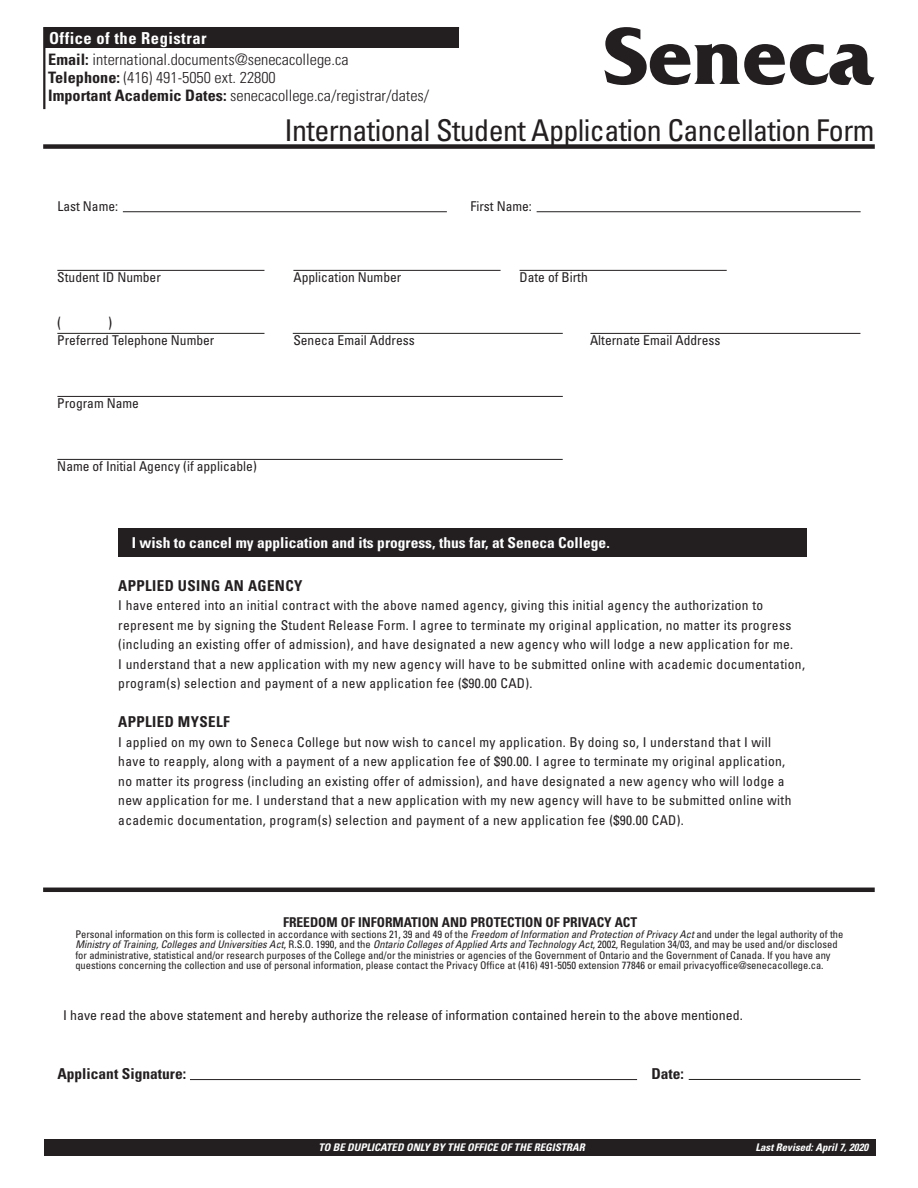
<style>
.page{position:relative;width:918px;height:1188px;background:#fff}
.page>*{position:absolute;margin:0;border:0;box-sizing:border-box;transform-origin:0 0}
.t1{font:condensed 30px "Univers LT";letter-spacing:-.02em;color:#231f20}
.Paragraph_Style_4{font:700 condensed 16.5px "Univers LT";letter-spacing:.03em;color:#fff}
.Paragraph_Style_4-2{font:300 condensed 15.75px/18px "Univers LT";color:#231f20}
.Paragraph_Style_4-3{font:700 condensed 15px "Univers LT";color:#fff}
.Paragraph_Style_4-4{font:700 condensed 15px "Univers LT";letter-spacing:.025em;color:#231f20}
.Paragraph_Style_4-5{font:700 condensed 15px "Univers LT";color:#231f20}
.t2{font:condensed 15px "Univers LT";color:#231f20}
.Paragraph_Style_4-6{font:condensed 13.5px/19.5px "Univers LT";letter-spacing:.025em;color:#231f20}
.Paragraph_Style_4-7{font:condensed 13.5px "Univers LT";color:#231f20}
.Hd_for_Freedom{font:700 condensed 13.5px "Univers LT";color:#231f20}
.t3{font:condensed 10.5px/10.5px "Univers LT";color:#231f20}
.Paragraph_Style_4-8{font:italic 700 condensed 10.5px "Univers LT";color:#fff}
.s1{font-weight:700}
.s2{font-style:italic}
</style>
<div class="page">
<svg style="left:604px;top:27px;width:270px;height:58px"></svg>
<hr style="left:43px;top:888px;width:832px;height:4px;background:#231f20">
<div style="left:43px;top:144px;width:832px;height:5px;background:#231f20"></div>
<div style="left:44px;top:1139px;width:832px;height:17px;background:#231f20"></div>
<hr style="left:190px;top:1079px;width:447px;height:1px;background:#231f20">
<hr style="left:689px;top:1079px;width:172px;height:1px;background:#231f20">
<hr style="left:44px;top:27px;width:415px;height:2px;background:#231f20">
<hr style="left:43px;top:27px;width:2px;height:82px;background:#231f20">
<div style="left:45px;top:28px;width:414px;height:20px;background:#231f20"></div>
<hr style="left:123px;top:211px;width:324px;height:1px;background:#231f20">
<hr style="left:537px;top:211px;width:324px;height:1px;background:#231f20">
<hr style="left:57px;top:270px;width:207px;height:1px;background:#231f20">
<hr style="left:293px;top:270px;width:208px;height:1px;background:#231f20">
<hr style="left:520px;top:270px;width:207px;height:1px;background:#231f20">
<hr style="left:590px;top:333px;width:270px;height:1px;background:#231f20">
<hr style="left:293px;top:333px;width:270px;height:1px;background:#231f20">
<hr style="left:57px;top:333px;width:207px;height:1px;background:#231f20">
<hr style="left:57px;top:396px;width:506px;height:1px;background:#231f20">
<hr style="left:57px;top:459px;width:506px;height:1px;background:#231f20">
<div style="left:118px;top:528px;width:689px;height:29px;background:#231f20"></div>
<p class="Paragraph_Style_4" style="left:49px;top:28px;width:159px">Office of the Registrar</p>
<p class="Paragraph_Style_4-2" style="left:48px;top:51px;width:383px"><span class="s1">Email:</span> international.documents@senecacollege.ca<br><span class="s1">Telephone:</span> (416) 491-5050 ext. 22800<br><span class="s1">Important Academic Dates:</span> senecacollege.ca/registrar/dates/</p>
<p class="t1" style="left:284px;top:111px;width:591px">International Student Application Cancellation Form</p>
<p class="Paragraph_Style_4-7" style="left:57px;top:198px;width:62px">Last Name:</p>
<p class="Paragraph_Style_4-7" style="left:470px;top:198px;width:63px">First Name:</p>
<p class="Paragraph_Style_4-7" style="left:57px;top:268px;width:105px">Student ID Number</p>
<p class="Paragraph_Style_4-7" style="left:293px;top:268px;width:109px">Application Number</p>
<p class="Paragraph_Style_4-7" style="left:520px;top:268px;width:70px">Date of Birth</p>
<p class="t2" style="left:57px;top:313px;width:6px">(</p>
<p class="t2" style="left:108px;top:313px;width:6px">)</p>
<p class="Paragraph_Style_4-7" style="left:57px;top:331px;width:159px">Preferred Telephone Number</p>
<p class="Paragraph_Style_4-7" style="left:293px;top:331px;width:123px">Seneca Email Address</p>
<p class="Paragraph_Style_4-7" style="left:590px;top:331px;width:132px">Alternate Email Address</p>
<p class="Paragraph_Style_4-7" style="left:57px;top:394px;width:83px">Program Name</p>
<p class="Paragraph_Style_4-7" style="left:57px;top:457px;width:201px">Name of Initial Agency (if applicable)</p>
<p class="Paragraph_Style_4-3" style="left:132px;top:533px;width:479px">I wish to cancel my application and its progress, thus far, at Seneca College.</p>
<p class="Paragraph_Style_4-4" style="left:118px;top:576px;width:186px">APPLIED USING AN AGENCY</p>
<p class="Paragraph_Style_4-6" style="left:118px;top:595px;width:688px">I have entered into an initial contract with the above named agency, giving this initial agency the authorization to represent me by signing the Student Release Form. I agree to terminate my original application, no matter its progress (including an existing offer of admission), and have designated a new agency who will lodge a new application for me.<br>I understand that a new application with my new agency will have to be submitted online with academic documentation, program(s) selection and payment of a new application fee ($90.00 CAD).</p>
<p class="Paragraph_Style_4-4" style="left:118px;top:713px;width:113px">APPLIED MYSELF</p>
<p class="Paragraph_Style_4-6" style="left:118px;top:732px;width:675px">I applied on my own to Seneca College but now wish to cancel my application. By doing so, I understand that I will have to reapply, along with a payment of a new application fee of $90.00. I agree to terminate my original application, no matter its progress (including an existing offer of admission), and have designated a new agency who will lodge a new application for me. I understand that a new application with my new agency will have to be submitted online with academic documentation, program(s) selection and payment of a new application fee ($90.00 CAD).</p>
<p class="Hd_for_Freedom" style="left:283px;top:914px;width:356px">FREEDOM OF INFORMATION AND PROTECTION OF PRIVACY ACT</p>
<p class="t3" style="left:75px;top:929px;width:770px">Personal information on this form is collected in accordance with sections 21, 39 and 49 of the <span class="s2">Freedom of Information and Protection of Privacy Act</span> and under the legal authority of the <span class="s2">Ministry of Training, Colleges and Universities Act</span>, R.S.O. 1990, and the <span class="s2">Ontario Colleges of Applied Arts and Technology Act</span>, 2002, Regulation 34/03, and may be used and/or disclosed for administrative, statistical and/or research purposes of the College and/or the ministries or agencies of the Government of Ontario and the Government of Canada. If you have any questions concerning the collection and use of personal information, please contact the Privacy Office at (416) 491-5050 extension 77846 or email privacyoffice@senecacollege.ca.</p>
<p class="Paragraph_Style_4-7" style="left:63px;top:1007px;width:681px">I have read the above statement and hereby authorize the release of information contained herein to the above mentioned.</p>
<p class="Paragraph_Style_4-5" style="left:57px;top:1065px;width:130px">Applicant Signature:</p>
<p class="Paragraph_Style_4-4" style="left:651px;top:1065px;width:34px">Date:</p>
<p class="Paragraph_Style_4-8" style="left:318px;top:1141px;width:268px">TO BE DUPLICATED ONLY BY THE OFFICE OF THE REGISTRAR</p>
<p class="Paragraph_Style_4-8" style="left:755px;top:1141px;width:114px">Last Revised: April 7, 2020</p>
</div>
